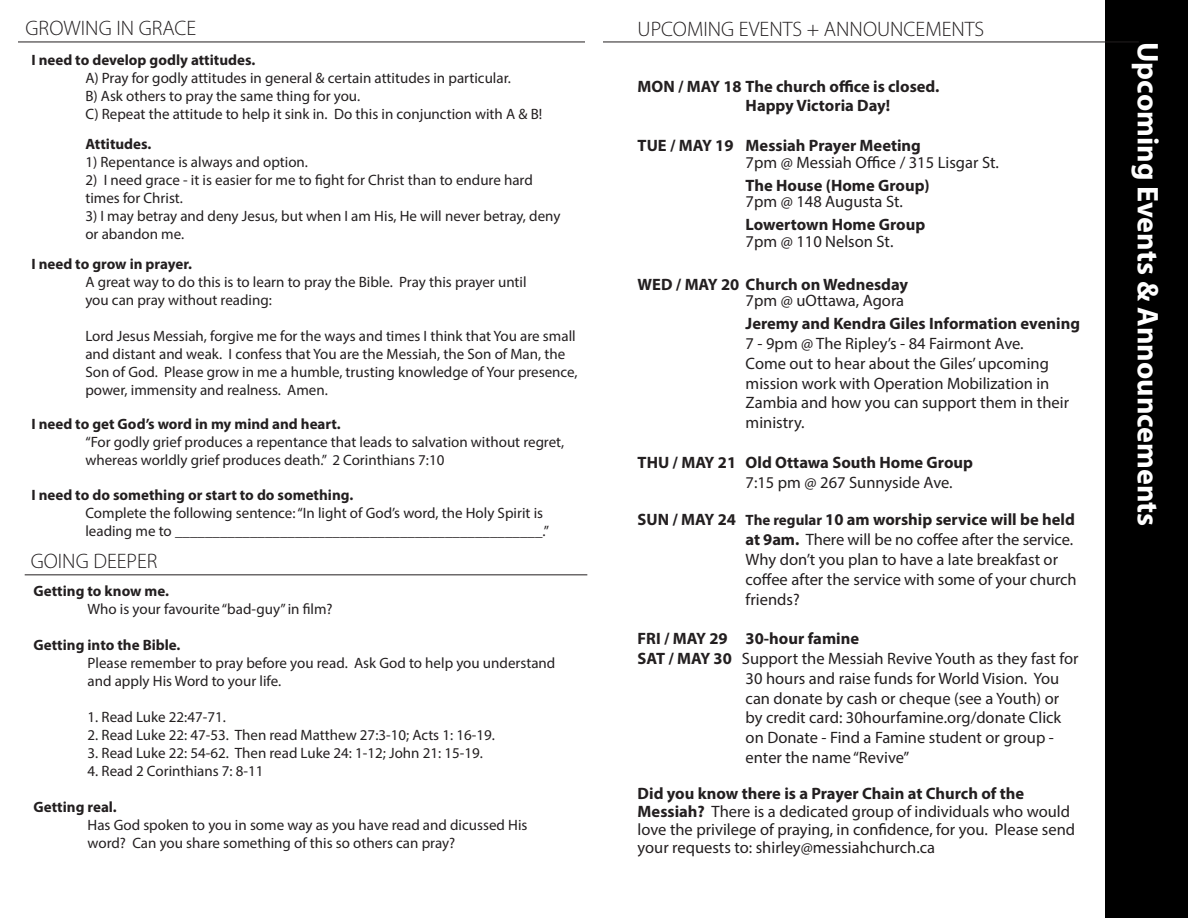
<style>
.page{position:relative;width:1188px;height:918px;background:#fff}
.page>*{position:absolute;margin:0;border:0;box-sizing:border-box;transform-origin:0 0}
.t1{font:700 30px "Myriad Pro";color:#fff}
.t2{font:300 21px "Myriad Pro";color:#231f20}
.t3{font:16.5px/19.8px "Myriad Pro";color:#231f20}
.t4{font:700 16.5px/16.8px "Myriad Pro";color:#231f20}
.t5{font:15px/18px "Myriad Pro";color:#231f20}
.t6{font:700 15px "Myriad Pro";color:#231f20}
.s1{font-weight:700}
.s2{font-weight:400}
.s3{font-weight:700;font-size:15px}
</style>
<div class="page">
<div style="left:1105px;top:0;width:83px;height:918px;background:#000"></div>
<hr style="left:18px;top:42px;width:567px;height:1px;background:#231f20">
<hr style="left:603px;top:42px;width:536px;height:1px;background:#231f20">
<hr style="left:25px;top:574px;width:562px;height:1px;background:#231f20">
<p class="t2" style="left:26px;top:17px;width:172px">GROWING IN GRACE</p>
<p class="t2" style="left:638px;top:17px;width:348px">UPCOMING EVENTS + ANNOUNCEMENTS</p>
<p class="t6" style="left:31px;top:50px;width:225px">I need to develop godly attitudes.</p>
<p class="t5" style="left:85px;top:69px;width:427px">A) Pray for godly attitudes in general &amp; certain attitudes in particular.</p>
<p class="t5" style="left:85px;top:87px;width:276px">B) Ask others to pray the same thing for you.</p>
<p class="t5" style="left:85px;top:105px;width:458px">C) Repeat the attitude to help it sink in. Do this in conjunction with A &amp; B!</p>
<p class="t6" style="left:85px;top:134px;width:68px">Attitudes.</p>
<p class="t5" style="left:85px;top:153px;width:224px">1) Repentance is always and option.</p>
<p class="t5" style="left:85px;top:171px;width:449px">2) I need grace - it is easier for me to fight for Christ than to endure hard times for Christ.</p>
<p class="t5" style="left:85px;top:207px;width:477px">3) I may betray and deny Jesus, but when I am His, He will never betray, deny or abandon me.</p>
<p class="t6" style="left:31px;top:254px;width:162px">I need to grow in prayer.</p>
<p class="t5" style="left:85px;top:272px;width:443px">A great way to do this is to learn to pray the Bible. Pray this prayer until you can pray without reading:</p>
<p class="t5" style="left:85px;top:326px;width:494px">Lord Jesus Messiah, forgive me for the ways and times I think that You are small and distant and weak. I confess that You are the Messiah, the Son of Man, the Son of God. Please grow in me a humble, trusting knowledge of Your presence, power, immensity and realness. Amen.</p>
<p class="t6" style="left:31px;top:414px;width:311px">I need to get God’s word in my mind and heart.</p>
<p class="t5" style="left:85px;top:432px;width:480px">“For godly grief produces a repentance that leads to salvation without regret, whereas worldly grief produces death.” 2 Corinthians 7:10</p>
<p class="t6" style="left:31px;top:485px;width:323px">I need to do something or start to do something.</p>
<p class="t5" style="left:85px;top:503px;width:465px">Complete the following sentence: “In light of God’s word, the Holy Spirit is leading me to _________________________________________________.”</p>
<p class="t2" style="left:31px;top:549px;width:128px">GOING DEEPER</p>
<p class="t5" style="left:88px;top:582px;width:247px;text-indent:-54px"><span class="s1">Getting to know me.<br></span>Who is your favourite “bad-guy” in film?</p>
<p class="t5" style="left:88px;top:636px;width:469px;text-indent:-54px"><span class="s1">Getting into the Bible.<br></span>Please remember to pray before you read. Ask God to help you understand and apply His Word to your life.</p>
<p class="t5" style="left:88px;top:708px;width:140px">1. Read Luke 22:47-71.</p>
<p class="t5" style="left:88px;top:726px;width:409px">2. Read Luke 22: 47-53. Then read Matthew 27:3-10; Acts 1: 16-19.</p>
<p class="t5" style="left:88px;top:744px;width:397px">3. Read Luke 22: 54-62. Then read Luke 24: 1-12; John 21: 15-19.</p>
<p class="t5" style="left:88px;top:762px;width:178px">4. Read 2 Corinthians 7: 8-11</p>
<p class="t5" style="left:88px;top:798px;width:441px;text-indent:-54px"><span class="s1">Getting real.<br></span>Has God spoken to you in some way as you have read and dicussed His word? Can you share something of this so others can pray?</p>
<p class="t4" style="left:638px;top:77px;width:303px">MON / MAY 18 The church office is closed.</p>
<p class="t4" style="left:746px;top:97px;width:146px">Happy Victoria Day!</p>
<p class="t4" style="left:638px;top:136px;width:285px">TUE / MAY 19 Messiah Prayer Meeting</p>
<p class="t3" style="left:746px;top:152px;width:255px">7pm @ Messiah Office / 315 Lisgar St.</p>
<p class="t4" style="left:746px;top:176px;width:185px">The House (Home Group)<br><span class="s2">7pm @ 148 Augusta St.</span></p>
<p class="t4" style="left:746px;top:216px;width:181px">Lowertown Home Group<br><span class="s2">7pm @ 110 Nelson St.</span></p>
<p class="t4" style="left:638px;top:275px;width:272px">WED / MAY 20 Church on Wednesday</p>
<p class="t3" style="left:746px;top:291px;width:160px">7pm @ uOttawa, Agora</p>
<p class="t4" style="left:746px;top:315px;width:336px">Jeremy and Kendra Giles Information evening</p>
<p class="t3" style="left:746px;top:333px;width:280px">7 - 9pm @ The Ripley’s - 84 Fairmont Ave.</p>
<p class="t3" style="left:746px;top:353px;width:325px">Come out to hear about the Giles’ upcoming mission work with Operation Mobilization in Zambia and how you can support them in their ministry.</p>
<p class="t4" style="left:638px;top:453px;width:337px">THU / MAY 21 Old Ottawa South Home Group</p>
<p class="t3" style="left:746px;top:472px;width:208px">7:15 pm @ 267 Sunnyside Ave.</p>
<p class="t3" style="left:746px;top:510px;width:333px;text-indent:-108px"><span class="s1">SUN / MAY 24</span> <span class="s3">The regular</span> <span class="s1">10 am worship service will be held at 9am.</span> There will be no coffee after the service.<br>Why don’t you plan to have a late breakfast or coffee after the service with some of your church friends?</p>
<p class="t4" style="left:638px;top:630px;width:223px">FRI / MAY 29 30-hour famine</p>
<p class="t3" style="left:746px;top:648px;width:334px;text-indent:-108px"><span class="s1">SAT / MAY 30</span> Support the Messiah Revive Youth as they fast for 30 hours and raise funds for World Vision. You can donate by cash or cheque (see a Youth) or by credit card: 30hourfamine.org/donate Click on Donate - Find a Famine student or group - enter the name “Revive”</p>
<p class="t3" style="left:638px;top:784px;width:439px;line-height:18px"><span class="s1">Did you know there is a Prayer Chain at Church of the Messiah?</span> There is a dedicated group of individuals who would love the privilege of praying, in confidence, for you. Please send your requests to: shirley@messiahchurch.ca</p>
<p class="t1" style="left:1167px;top:42px;width:486px;rotate:90deg">Upcoming Events &amp; Announcements</p>
</div>
